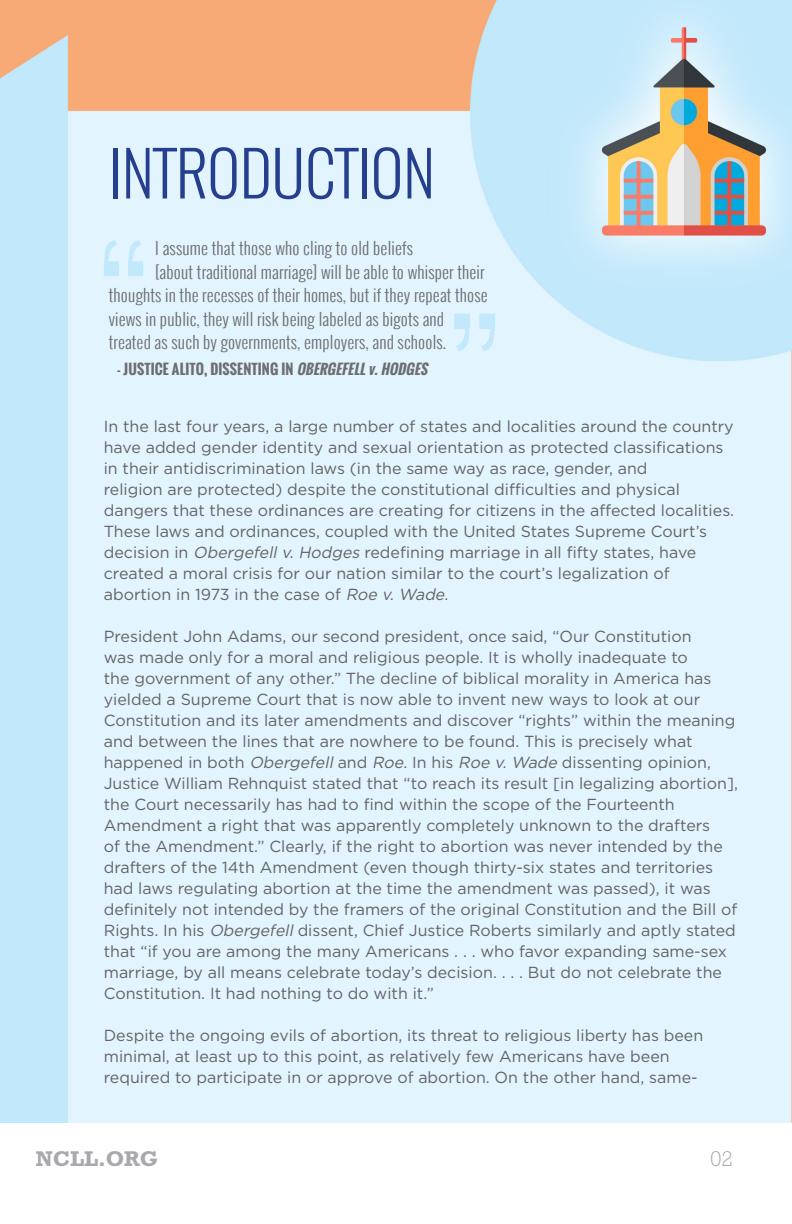
<style>
.page{position:relative;width:792px;height:1224px;background:#fff}
.page>*{position:absolute;margin:0;border:0;box-sizing:border-box;transform-origin:0 0}
.t1{font:300 60.2px "Oswald";color:#253f8e}
.t2{font:700 21.6px "Rockwell";color:#a8a9ad}
.t3{font:300 21.6px "Rockwell";color:#a8a9ad}
.t4{font:300 17px/23.6px "Oswald";letter-spacing:.01em;color:#6c6d70}
.t5{font:16px/21px "Gotham";color:#636366}
.t6{font:700 14px "Oswald";letter-spacing:.01em;color:#6c6d70}
.s1{font-style:italic}
</style>
<div class="page">
<img style="left:0;top:0;width:792px;height:1122px">
<svg style="left:104px;top:240px;width:39px;height:36px"></svg>
<svg style="left:454px;top:314px;width:41px;height:37px;background:#d2eefc"></svg>
<p class="t1" style="left:109px;top:130px;width:328px">INTRODUCTION</p>
<p class="t4" style="left:155px;top:236px;width:259px">I assume that those who cling to old beliefs</p>
<p class="t4" style="left:109px;top:260px;width:380px;text-indent:46px">[about traditional marriage] will be able to whisper their thoughts in the recesses of their homes, but if they repeat those views in public, they will risk being labeled as bigots and</p>
<p class="t4" style="left:109px;top:330px;width:339px">treated as such by governments, employers, and schools.</p>
<p class="t6" style="left:118px;top:359px;width:315px">- JUSTICE ALITO, DISSENTING IN <span class="s1">OBERGEFELLv.HODGES</span></p>
<p class="t5" style="left:104px;top:415px;width:631px">In the last four years, a large number of states and localities around the country have added gender identity and sexual orientation as protected classifications in their antidiscrimination laws (in the same way as race, gender, and</p>
<p class="t5" style="left:104px;top:478px;width:632px">religion are protected) despite the constitutional difficulties and physical dangers that these ordinances are creating for citizens in the affected localities.<br>These laws and ordinances, coupled with the United States Supreme Court’s decision in <span class="s1">Obergefellv.Hodges</span> redefining marriage in all fifty states, have created a moral crisis for our nation similar to the court’s legalization of abortion in 1973 in the case of <span class="s1">Roe v.Wade</span>.</p>
<p class="t5" style="left:104px;top:625px;width:636px">President John Adams, our second president, once said, “Our Constitution<br>was made only for a moral and religious people. It is wholly inadequate to<br>the government of any other.” The decline of biblical morality in America has yielded a Supreme Court that is now able to invent new ways to look at our Constitution and its later amendments and discover “rights” within the meaning and between the lines that are nowhere to be found. This is precisely what happened in both <span class="s1">Obergefell</span>and <span class="s1">Roe</span>. In his <span class="s1">Roe v.Wade</span> dissenting opinion, Justice William Rehnquist stated that “to reach its result [in legalizing abortion], the Court necessarily has had to find within the scope of the Fourteenth Amendment a right that was apparently completely unknown to the drafters<br>of the Amendment.” Clearly, if the right to abortion was never intended by the drafters of the 14th Amendment (even though thirty-six states and territories had laws regulating abortion at the time the amendment was passed), it was definitely not intended by the framers of the original Constitution and the Bill of Rights. In his <span class="s1">Obergefell</span>dissent, Chief Justice Roberts similarly and aptly stated that “if you are among the many Americans . . . who favor expanding same-sex marriage, by all means celebrate today’s decision. . . . But do not celebrate the Constitution. It had nothing to do with it.”</p>
<p class="t5" style="left:104px;top:1024px;width:601px">Despite the ongoing evils of abortion, its threat to religious liberty has been minimal, at least up to this point, as relatively few Americans have been required to participate in or approve of abortion. On the other hand, same-</p>
<p class="t2" style="left:36px;top:1146px;width:124px">NCLL.ORG</p>
<p class="t3" style="left:710px;top:1146px;width:25px">02</p>
</div>
